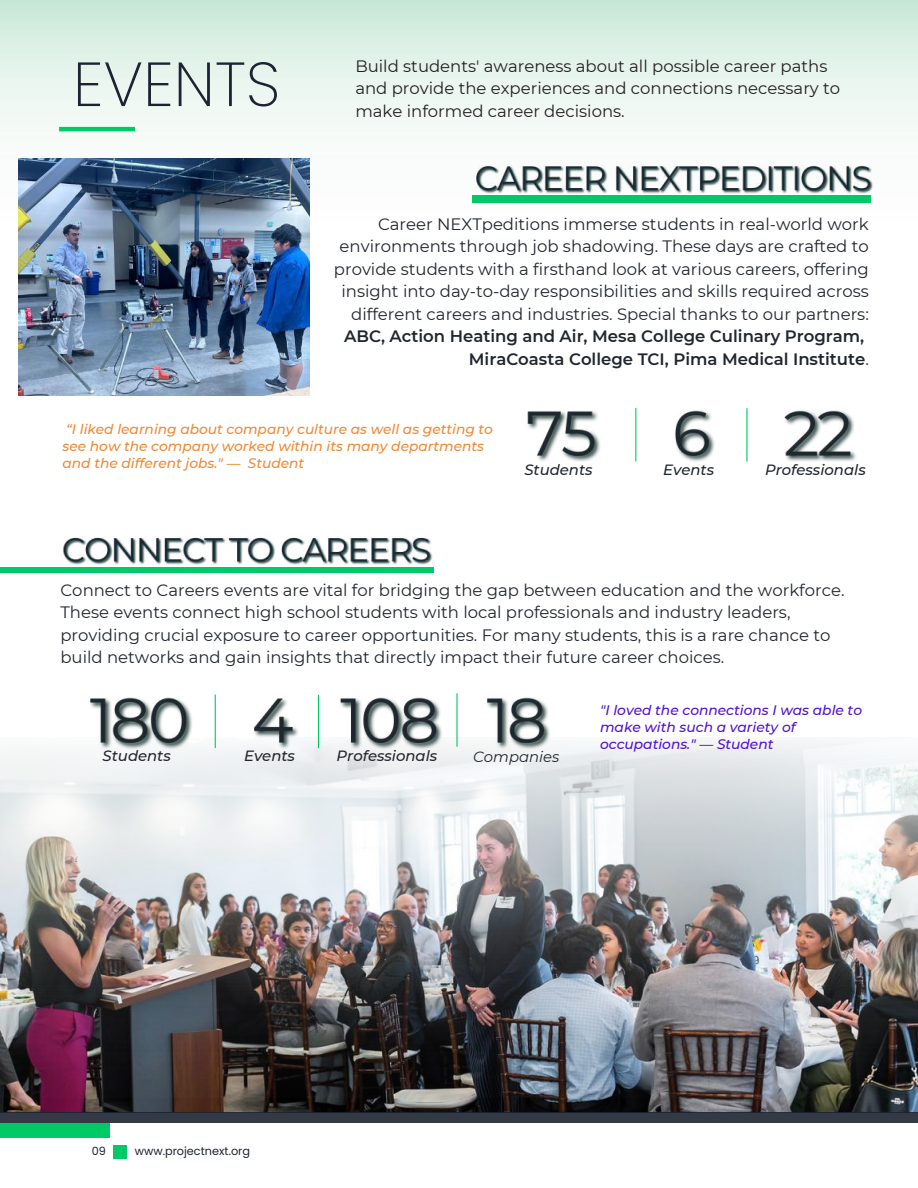
<style>
.page{position:relative;width:918px;height:1188px;background:#fff}
.page>*{position:absolute;margin:0;border:0;box-sizing:border-box;transform-origin:0 0}
.t1{font:200 62.1px "Poppins";color:#1d2332}
.t2{font:16.5px/22.5px "Montserrat";color:#20262d}
.t3{font:16.5px/22.5px "Montserrat";color:#231f20}
.t4{font:600 16.5px/22.5px "Montserrat";color:#20262d;text-align:right}
.t5{font:italic 500 14.85px "Montserrat";color:#20262d}
.t6{font:italic 14.85px "Montserrat";color:#20262d}
.t7{font:italic 500 13.8px/16.8px "Montserrat";color:#ef8935}
.t8{font:italic 500 13.8px/16.8px "Montserrat";color:#5012ce}
.t9{font:11.25px "Poppins";color:#1d2332}
.s1{font-weight:400}
</style>
<div class="page">
<img style="left:0;top:0;width:918px;height:203px">
<div style="left:0;top:567px;width:433px;height:6px;background:#00ca66"></div>
<img style="left:0;top:1098px;width:918px;height:15px">
<div style="left:473px;top:195px;width:398px;height:7px;background:#00ca66"></div>
<img style="left:18px;top:158px;width:292px;height:238px">
<img style="left:527px;top:411px;width:73px;height:51px">
<img style="left:675px;top:410px;width:40px;height:52px">
<hr style="left:635px;top:408px;width:1px;height:53px;background:#00ca66">
<hr style="left:746px;top:408px;width:1px;height:54px;background:#00ca66">
<img style="left:784px;top:410px;width:72px;height:51px">
<div style="left:0;top:1123px;width:110px;height:14px;background:#00ca66"></div>
<div style="left:0;top:1113px;width:918px;height:10px;background:#343946"></div>
<div style="left:113px;top:1145px;width:13px;height:13px;background:#00ca66"></div>
<img style="left:0;top:709px;width:918px;height:389px">
<img style="left:63px;top:537px;width:371px;height:34px">
<img style="left:472px;top:159px;width:404px;height:40px">
<hr style="left:456px;top:693px;width:2px;height:54px;background:#00ca66">
<img style="left:86px;top:697px;width:110px;height:62px">
<img style="left:249px;top:698px;width:54px;height:61px">
<hr style="left:215px;top:695px;width:1px;height:53px;background:#00ca66">
<hr style="left:318px;top:695px;width:1px;height:53px;background:#00ca66">
<img style="left:336px;top:697px;width:110px;height:62px">
<img style="left:482px;top:697px;width:72px;height:62px">
<hr style="left:59px;top:127px;width:76px;height:4px;background:#00ca66">
<h1 class="t1" style="left:73px;top:41px;width:209px">EVENTS</h1>
<p class="t3" style="left:355px;top:55px;width:486px">Build students' awareness about all possible career paths and provide the experiences and connections necessary to</p>
<p class="t3" style="left:355px;top:100px;width:271px">make informed career decisions.</p>
<p class="t2" style="left:334px;top:213px;width:536px;text-align:right">Career NEXTpeditions immerse students in real-world work environments through job shadowing. These days are crafted to provide students with a firsthand look at various careers, offering insight into day-to-day responsibilities and skills required across different careers and industries. Special thanks to our partners:</p>
<p class="t4" style="left:344px;top:325px;width:526px">ABC, Action Heating and Air, Mesa College Culinary Program,<br>MiraCoasta College TCI, Pima Medical Institute<span class="s1">.</span></p>
<p class="t7" style="left:63px;top:421px;width:432px">“I liked learning about company culture as well as getting to see how the company worked within its many departments and the different jobs." ― Student</p>
<p class="t5" style="left:524px;top:460px;width:70px">Students</p>
<p class="t5" style="left:663px;top:460px;width:52px">Events</p>
<p class="t5" style="left:765px;top:460px;width:102px">Professionals</p>
<p class="t2" style="left:60px;top:579px;width:786px">Connect to Careers events are vital for bridging the gap between education and the workforce.<br>These events connect high school students with local professionals and industry leaders, providing crucial exposure to career opportunities. For many students, this is a rare chance to build networks and gain insights that directly impact their future career choices.</p>
<p class="t5" style="left:103px;top:747px;width:70px">Students</p>
<p class="t5" style="left:244px;top:747px;width:52px">Events</p>
<p class="t5" style="left:337px;top:747px;width:102px">Professionals</p>
<p class="t6" style="left:473px;top:747px;width:88px">Companies</p>
<p class="t8" style="left:600px;top:702px;width:264px">"I loved the connections I was able to make with such a variety of occupations." ― Student</p>
<p class="t9" style="left:92px;top:1143px;width:16px">09</p>
<p class="t9" style="left:135px;top:1143px;width:117px">www.projectnext.org</p>
</div>
